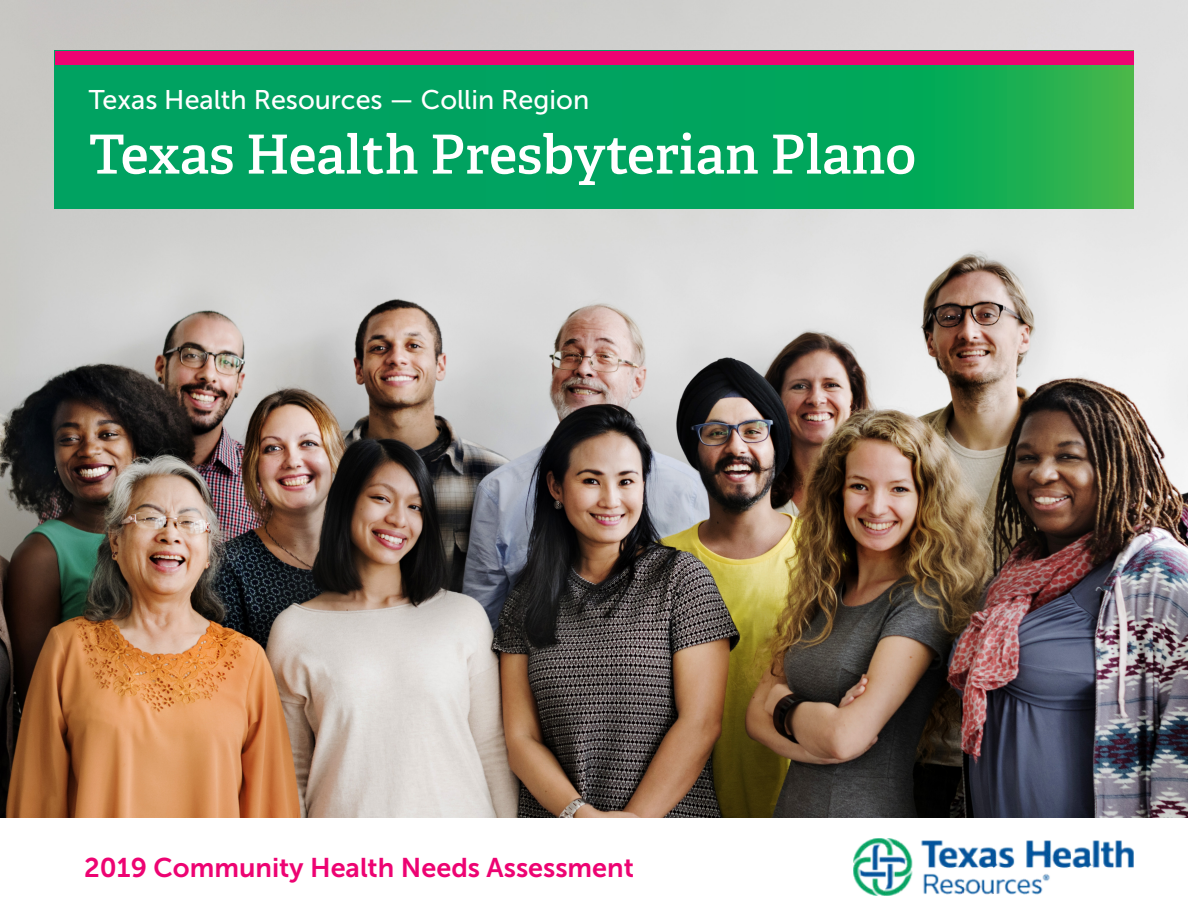
<style>
.page{position:relative;width:1188px;height:918px;background:#fff}
.page>*{position:absolute;margin:0;border:0;box-sizing:border-box;transform-origin:0 0}
.t1{font:600 53.85px "Adelle";color:#fff}
.t2{font:27px "Museo Sans 700";color:#ed0372}
.t3{font:27px "Museo Sans 500";color:#fff}
</style>
<div class="page">
<img style="left:0;top:0;width:1188px;height:817px">
<img style="left:853px;top:838px;width:281px;height:58px">
<svg style="left:54px;top:51px;width:1080px;height:157px;background:#08a45c"></svg>
<div style="left:55px;top:51px;width:1079px;height:13px;background:#ed0372"></div>
<p class="t3" style="left:89px;top:85px;width:502px">Texas Health Resources — Collin Region</p>
<p class="t1" style="left:89px;top:121px;width:829px">Texas Health Presbyterian Plano</p>
<p class="t2" style="left:84px;top:853px;width:551px">2019 Community Health Needs Assessment</p>
</div>
